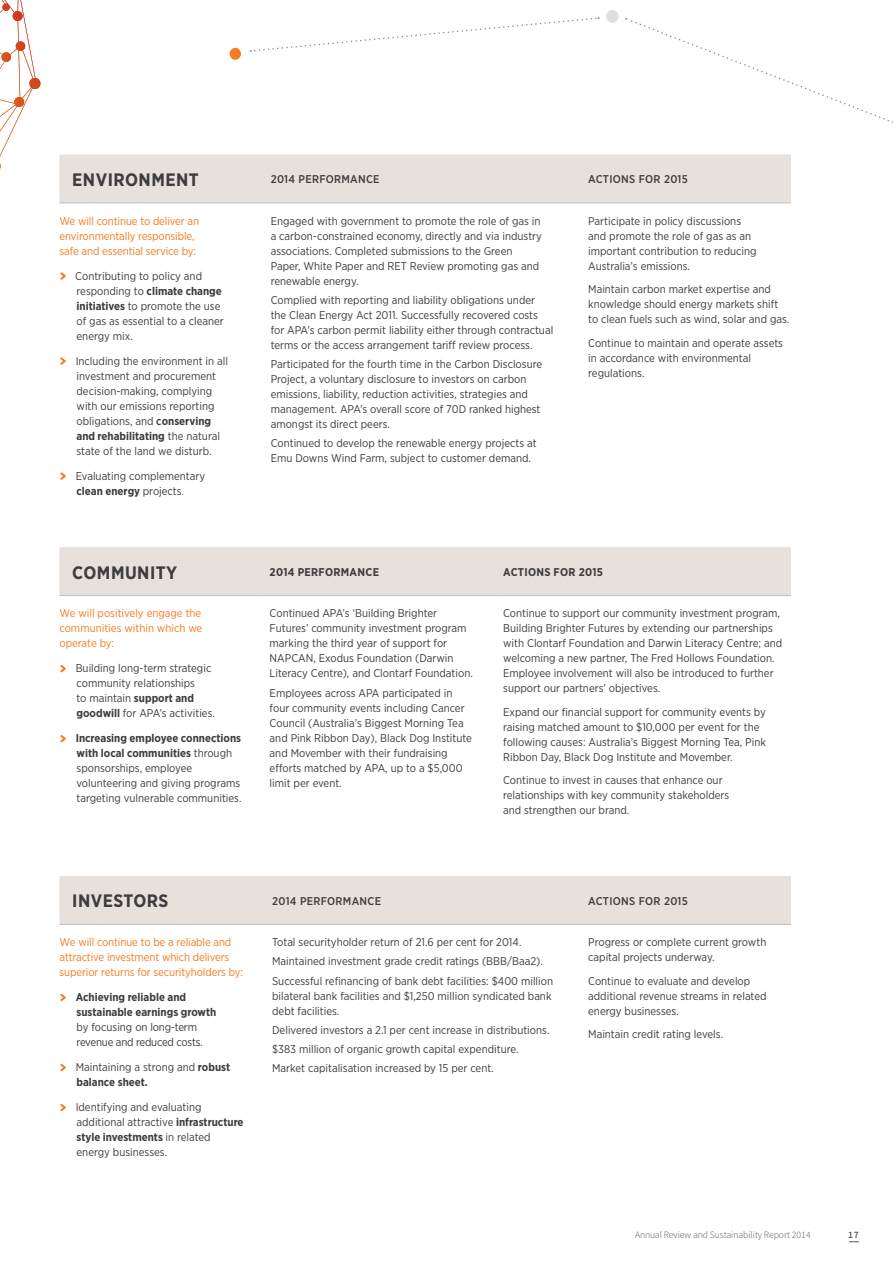
<style>
.page{position:relative;width:893px;height:1263px;background:#fff}
.page>*{position:absolute;margin:0;border:0;box-sizing:border-box;transform-origin:0 0}
.t1{font:700 18px "Gotham Narrow";letter-spacing:.025em;color:#3d3c3e}
.t2{font:11.25px/15px "Gotham Narrow";color:#3d3c3e}
.t3{font:11.25px/15px "Gotham Narrow";letter-spacing:-.01em;color:#f47b20}
.t4{font:500 11.25px "Gotham Narrow";letter-spacing:.025em;color:#3d3c3e}
.t5{font:700 11.25px/15px "Gotham Narrow";color:#3d3c3e}
.t6{font:11.25px/15px "Gotham Narrow";letter-spacing:-.02em;color:#3d3c3e}
.t7{font:700 11.25px "Gotham Narrow";letter-spacing:.025em;color:#3d3c3e}
.t8{font:300 9.75px "Source Sans Pro";letter-spacing:-.01em;color:#58595b}
.t9{font:600 9.75px "Source Sans Pro";color:#58595b}
.s1{font-family:"Router";font-size:13.5px;color:#f47b20}
.s2{font-weight:700}
.s3{font-weight:500}
.s4{font-weight:300}
.s5{font-family:"Router";font-weight:400;font-size:13.5px;color:#f47b20}
</style>
<div class="page">
<hr style="left:60px;top:203px;width:205px;height:1px;background:#bfbfbf">
<hr style="left:265px;top:203px;width:323px;height:1px;background:#bfbfbf">
<hr style="left:588px;top:203px;width:203px;height:1px;background:#bfbfbf">
<svg style="left:60px;top:272px;width:6px;height:8px"></svg>
<svg style="left:60px;top:357px;width:6px;height:8px"></svg>
<svg style="left:60px;top:472px;width:6px;height:8px"></svg>
<div style="left:60px;top:547px;width:731px;height:48px;background:#e6e1dd"></div>
<hr style="left:60px;top:595px;width:204px;height:1px;background:#bfbfbf">
<hr style="left:264px;top:595px;width:239px;height:1px;background:#bfbfbf">
<hr style="left:503px;top:595px;width:288px;height:1px;background:#bfbfbf">
<svg style="left:60px;top:665px;width:6px;height:7px"></svg>
<svg style="left:60px;top:735px;width:6px;height:7px"></svg>
<div style="left:60px;top:876px;width:731px;height:48px;background:#e6e1dd"></div>
<hr style="left:60px;top:924px;width:212px;height:1px;background:#bfbfbf">
<hr style="left:272px;top:924px;width:316px;height:1px;background:#bfbfbf">
<hr style="left:588px;top:924px;width:203px;height:1px;background:#bfbfbf">
<svg style="left:60px;top:994px;width:6px;height:7px"></svg>
<svg style="left:60px;top:1064px;width:6px;height:7px"></svg>
<svg style="left:60px;top:1104px;width:6px;height:7px"></svg>
<div style="left:606px;top:10px;width:13px;height:13px;background:#dedfe0;border-radius:50%"></div>
<svg style="left:60px;top:17px;width:833px;height:186px"></svg>
<svg style="left:0;top:0;width:41px;height:169px"></svg>
<h1 class="t1" style="left:72px;top:168px;width:128px">ENVIRONMENT</h1>
<p class="t4" style="left:271px;top:172px;width:110px">2014 PERFORMANCE</p>
<p class="t4" style="left:588px;top:172px;width:101px">ACTIONS FOR 2015</p>
<p class="t3" style="left:60px;top:213px;width:141px">We will continue to deliver an environmentally responsible, safe and essential service by:</p>
<p class="t2" style="left:77px;top:268px;width:149px;text-indent:-17px"><span class="s1">&gt;</span> Contributing to policy and responding to <span class="s2">climate change initiatives</span> to promote the use of gas as essential to a cleaner energy mix.</p>
<p class="t2" style="left:77px;top:353px;width:153px;text-indent:-17px"><span class="s1">&gt;</span> Including the environment in all investment and procurement decision-making, complying with our emissions reporting obligations, and <span class="s3">c</span><span class="s2">onserving and rehabilitating</span> the natural state of the land we disturb.</p>
<p class="t2" style="left:60px;top:468px;width:147px;text-align:center"><span class="s1">&gt;</span> Evaluating complementary <span class="s2">clean energy</span> projects<span class="s4">.</span></p>
<p class="t2" style="left:588px;top:213px;width:170px">Participate in policy discussions and promote the role of gas as an important contribution to reducing<br>Australia’s emissions.</p>
<p class="t2" style="left:588px;top:281px;width:203px">Maintain carbon market expertise and knowledge should energy markets shift to clean fuels such as wind, solar and gas.</p>
<p class="t2" style="left:588px;top:335px;width:196px">Continue to maintain and operate assets in accordance with environmental regulations.</p>
<p class="t2" style="left:271px;top:213px;width:273px">Engaged with government to promote the role of gas in a carbon-constrained economy, directly and via industry associations. Completed submissions to the Green Paper, White Paper and RET Review promoting gas and renewable energy.</p>
<p class="t2" style="left:271px;top:292px;width:284px">Complied with reporting and liability obligations under the Clean Energy Act 2011. Successfully recovered costs for APA’s carbon permit liability either through contractual terms or the access arrangement tariff review process.</p>
<p class="t2" style="left:271px;top:356px;width:273px">Participated for the fourth time in the Carbon Disclosure Project, a voluntary disclosure to investors on carbon emissions, liability, reduction activities, strategies and management. APA’s overall score of 70D ranked highest amongst its direct peers.</p>
<p class="t2" style="left:271px;top:436px;width:267px">Continued to develop the renewable energy projects at<br>Emu Downs Wind Farm, subject to customer demand.</p>
<h1 class="t1" style="left:72px;top:561px;width:106px">COMMUNITY</h1>
<p class="t7" style="left:270px;top:565px;width:111px">2014 PERFORMANCE</p>
<p class="t7" style="left:503px;top:565px;width:101px">ACTIONS FOR 2015</p>
<p class="t3" style="left:60px;top:606px;width:144px;text-align:justify">We will positively engage the communities within which we operate by:</p>
<p class="t2" style="left:77px;top:661px;width:140px;text-indent:-17px"><span class="s1">&gt;</span> Building long-term strategic community relationships<br>to maintain <span class="s2">support and goodwill</span> for APA’s activities.</p>
<p class="t2" style="left:77px;top:731px;width:167px;text-indent:-17px"><span class="s1">&gt;</span> <span class="s2">Increasing employee connections with local communities</span> through sponsorships, employee volunteering and giving programs targeting vulnerable communities.</p>
<p class="t2" style="left:270px;top:606px;width:205px">Continued APA’s ‘Building Brighter Futures’ community investment program marking the third year of support for NAPCAN, Exodus Foundation (Darwin Literacy Centre), and Clontarf Foundation.</p>
<p class="t2" style="left:270px;top:685px;width:204px">Employees across APA participated in four community events including Cancer Council (Australia’s Biggest Morning Tea and Pink Ribbon Day), Black Dog Institute and Movember with their fundraising efforts matched by APA, up to a $5,000 limit per event.</p>
<p class="t2" style="left:503px;top:606px;width:280px">Continue to support our community investment program, Building Brighter Futures by extending our partnerships with Clontarf Foundation and Darwin Literacy Centre; and welcoming a new partner, The Fred Hollows Foundation.<br>Employee involvement will also be introduced to further support our partners’ objectives.</p>
<p class="t2" style="left:503px;top:704px;width:264px">Expand our financial support for community events by raising matched amount to $10,000 per event for the following causes: Australia’s Biggest Morning Tea, Pink Ribbon Day, Black Dog Institute and Movember.</p>
<p class="t2" style="left:503px;top:772px;width:228px">Continue to invest in causes that enhance our relationships with key community stakeholders and strengthen our brand.</p>
<h1 class="t1" style="left:72px;top:889px;width:98px">INVESTORS</h1>
<p class="t4" style="left:272px;top:894px;width:110px">2014 PERFORMANCE</p>
<p class="t4" style="left:588px;top:894px;width:101px">ACTIONS FOR 2015</p>
<p class="t3" style="left:60px;top:934px;width:185px">We will continue to be a reliable and attractive investment which delivers superior returns for securityholders by:</p>
<p class="t5" style="left:77px;top:990px;width:141px;text-indent:-17px"><span class="s5">&gt;</span> Achieving reliable and sustainable earnings growth</p>
<p class="t6" style="left:77px;top:1019px;width:128px">by focusing on long-term revenue and reduced costs.</p>
<p class="t2" style="left:77px;top:1059px;width:155px;text-indent:-17px"><span class="s1">&gt;</span> Maintaining a strong and <span class="s2">robust balance sheet.</span></p>
<p class="t2" style="left:77px;top:1099px;width:169px;text-indent:-17px"><span class="s1">&gt;</span> Identifying and evaluating additional attractive <span class="s2">infrastructure style investments</span> in related energy businesses.</p>
<p class="t2" style="left:272px;top:932px;width:282px;line-height:19.2px">Total securityholder return of 21.6 per cent for 2014.<br>Maintained investment grade credit ratings (BBB/Baa2).<br>Successful refinancing of bank debt facilities: $400 million</p>
<p class="t2" style="left:272px;top:988px;width:281px">bilateral bank facilities and $1,250 million syndicated bank debt facilities.</p>
<p class="t2" style="left:272px;top:1020px;width:279px;line-height:19.2px">Delivered investors a 2.1 per cent increase in distributions. $383 million of organic growth capital expenditure.<br>Market capitalisation increased by 15 per cent.</p>
<p class="t2" style="left:588px;top:934px;width:180px">Progress or complete current growth capital projects underway.</p>
<p class="t2" style="left:588px;top:973px;width:180px">Continue to evaluate and develop additional revenue streams in related energy businesses.</p>
<p class="t2" style="left:588px;top:1026px;width:136px">Maintain credit rating levels.</p>
<p class="t8" style="left:635px;top:1229px;width:177px">Annual Review and Sustainability Report 2014</p>
<p class="t9" style="left:848px;top:1229px;width:12px">17</p>
</div>
